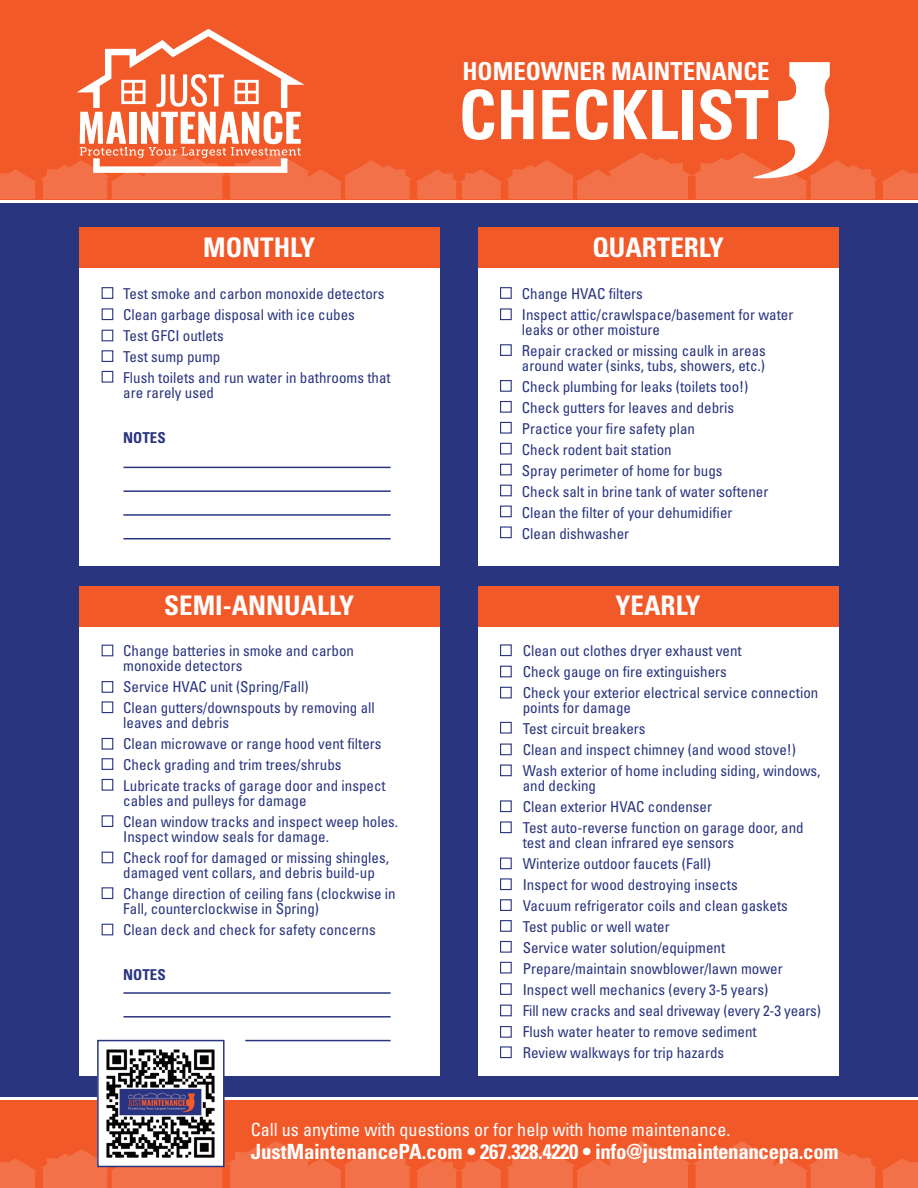
<style>
.page{position:relative;width:918px;height:1188px;background:#fff}
.page>*{position:absolute;margin:0;border:0;box-sizing:border-box;transform-origin:0 0}
.t1{font:700 condensed 68.1px "Univers LT Std";color:#fff}
.t2{font:700 condensed 27px "Univers LT Std";color:#fff}
.t3{font:700 condensed 24.75px "Univers LT Std";color:#fff}
.t4{font:700 condensed 20.85px "Univers LT Std";letter-spacing:-.015em;color:#fff}
.t5{font:condensed 18.15px "Univers LT Std";color:#fff}
.t6{font:condensed 15px/21px "Univers LT Std";color:#29357f}
.t7{font:700 condensed 15px "Univers LT Std";color:#29357f}
</style>
<div class="page">
<div style="left:0;top:203px;width:918px;height:894px;background:#29357f"></div>
<div style="left:0;top:0;width:918px;height:199px;background:#f15929"></div>
<div style="left:0;top:1101px;width:918px;height:87px;background:#f15929"></div>
<svg style="left:0;top:1141px;width:918px;height:47px"></svg>
<div style="left:79px;top:227px;width:360px;height:338px;background:#fff"></div>
<div style="left:478px;top:227px;width:360px;height:338px;background:#fff"></div>
<div style="left:79px;top:586px;width:360px;height:489px;background:#fff"></div>
<div style="left:478px;top:586px;width:360px;height:489px;background:#fff"></div>
<div style="left:79px;top:227px;width:360px;height:40px;background:#f15929"></div>
<div style="left:478px;top:227px;width:360px;height:40px;background:#f15929"></div>
<div style="left:79px;top:586px;width:360px;height:40px;background:#f15929"></div>
<div style="left:478px;top:586px;width:360px;height:40px;background:#f15929"></div>
<svg style="left:0;top:29px;width:918px;height:170px"></svg>
<div style="left:102px;top:287px;width:11px;height:12px;border:1px solid #29357f"></div>
<div style="left:500px;top:287px;width:12px;height:12px;border:1px solid #29357f"></div>
<div style="left:500px;top:308px;width:12px;height:12px;border:1px solid #29357f"></div>
<div style="left:500px;top:344px;width:12px;height:12px;border:1px solid #29357f"></div>
<div style="left:500px;top:380px;width:12px;height:12px;border:1px solid #29357f"></div>
<div style="left:500px;top:401px;width:12px;height:12px;border:1px solid #29357f"></div>
<div style="left:500px;top:422px;width:12px;height:12px;border:1px solid #29357f"></div>
<div style="left:500px;top:443px;width:12px;height:12px;border:1px solid #29357f"></div>
<div style="left:500px;top:464px;width:12px;height:11px;border:1px solid #29357f"></div>
<div style="left:500px;top:485px;width:12px;height:11px;border:1px solid #29357f"></div>
<div style="left:500px;top:506px;width:12px;height:11px;border:1px solid #29357f"></div>
<div style="left:500px;top:526px;width:12px;height:12px;border:1px solid #29357f"></div>
<div style="left:500px;top:644px;width:12px;height:12px;border:1px solid #29357f"></div>
<div style="left:500px;top:666px;width:12px;height:11px;border:1px solid #29357f"></div>
<div style="left:500px;top:687px;width:12px;height:11px;border:1px solid #29357f"></div>
<div style="left:500px;top:722px;width:12px;height:12px;border:1px solid #29357f"></div>
<div style="left:500px;top:744px;width:12px;height:11px;border:1px solid #29357f"></div>
<div style="left:500px;top:765px;width:12px;height:11px;border:1px solid #29357f"></div>
<div style="left:500px;top:800px;width:12px;height:12px;border:1px solid #29357f"></div>
<div style="left:500px;top:821px;width:12px;height:12px;border:1px solid #29357f"></div>
<div style="left:500px;top:858px;width:12px;height:11px;border:1px solid #29357f"></div>
<div style="left:500px;top:878px;width:12px;height:12px;border:1px solid #29357f"></div>
<div style="left:500px;top:899px;width:12px;height:12px;border:1px solid #29357f"></div>
<div style="left:500px;top:920px;width:12px;height:12px;border:1px solid #29357f"></div>
<div style="left:500px;top:941px;width:12px;height:12px;border:1px solid #29357f"></div>
<div style="left:500px;top:962px;width:12px;height:12px;border:1px solid #29357f"></div>
<div style="left:500px;top:983px;width:12px;height:12px;border:1px solid #29357f"></div>
<div style="left:500px;top:1005px;width:12px;height:11px;border:1px solid #29357f"></div>
<div style="left:500px;top:1026px;width:12px;height:12px;border:1px solid #29357f"></div>
<div style="left:500px;top:1046px;width:12px;height:12px;border:1px solid #29357f"></div>
<div style="left:102px;top:308px;width:11px;height:12px;border:1px solid #29357f"></div>
<div style="left:102px;top:330px;width:11px;height:11px;border:1px solid #29357f"></div>
<div style="left:102px;top:350px;width:11px;height:12px;border:1px solid #29357f"></div>
<div style="left:102px;top:371px;width:11px;height:12px;border:1px solid #29357f"></div>
<div style="left:102px;top:645px;width:11px;height:11px;border:1px solid #29357f"></div>
<div style="left:102px;top:681px;width:11px;height:12px;border:1px solid #29357f"></div>
<div style="left:102px;top:701px;width:11px;height:12px;border:1px solid #29357f"></div>
<div style="left:102px;top:738px;width:11px;height:12px;border:1px solid #29357f"></div>
<div style="left:102px;top:758px;width:11px;height:12px;border:1px solid #29357f"></div>
<div style="left:102px;top:779px;width:11px;height:12px;border:1px solid #29357f"></div>
<div style="left:102px;top:815px;width:11px;height:12px;border:1px solid #29357f"></div>
<div style="left:102px;top:852px;width:11px;height:11px;border:1px solid #29357f"></div>
<div style="left:102px;top:887px;width:11px;height:12px;border:1px solid #29357f"></div>
<div style="left:102px;top:924px;width:11px;height:11px;border:1px solid #29357f"></div>
<hr style="left:123px;top:467px;width:268px;height:1px;background:#29357f">
<hr style="left:123px;top:490px;width:268px;height:2px;background:#29357f">
<hr style="left:123px;top:514px;width:268px;height:2px;background:#29357f">
<hr style="left:123px;top:538px;width:268px;height:1px;background:#29357f">
<hr style="left:123px;top:992px;width:268px;height:2px;background:#29357f">
<hr style="left:123px;top:1016px;width:268px;height:2px;background:#29357f">
<hr style="left:245px;top:1040px;width:146px;height:1px;background:#29357f">
<img style="left:100px;top:1049px;width:122px;height:115px">
<div style="left:97px;top:1040px;width:128px;height:127px;border:2px solid #29357f"></div>
<h3 class="t3" style="left:462px;top:56px;width:309px">HOMEOWNER MAINTENANCE</h3>
<h1 class="t1" style="left:459px;top:73px;width:312px">CHECKLIST</h1>
<h2 class="t2" style="left:203px;top:231px;width:113px">MONTHLY</h2>
<h2 class="t2" style="left:592px;top:231px;width:133px">QUARTERLY</h2>
<p class="t6" style="left:123px;top:282px;width:269px">Test smoke and carbon monoxide detectors<br>Clean garbage disposal with ice cubes<br>Test GFCI outlets<br>Test sump pump<br>Flush toilets and run water in bathrooms that</p>
<p class="t6" style="left:123px;top:381px;width:92px">are rarely used</p>
<p class="t7" style="left:123px;top:428px;width:44px">NOTES</p>
<p class="t6" style="left:522px;top:282px;width:273px">Change HVAC filters<br>Inspect attic/crawlspace/basement for water</p>
<p class="t6" style="left:522px;top:318px;width:246px">leaks or other moisture<br>Repair cracked or missing caulk in areas</p>
<p class="t6" style="left:522px;top:354px;width:248px">around water (sinks, tubs, showers, etc.)<br>Check plumbing for leaks (toilets too!)<br>Check gutters for leaves and debris Practice your fire safety plan<br>Check rodent bait station<br>Spray perimeter of home for bugs<br>Check salt in brine tank of water softener Clean the filter of your dehumidifier Clean dishwasher</p>
<h2 class="t2" style="left:164px;top:589px;width:191px">SEMI-ANNUALLY</h2>
<h2 class="t2" style="left:616px;top:589px;width:87px">YEARLY</h2>
<p class="t6" style="left:123px;top:643px;width:232px;line-height:15px">Change batteries in smoke and carbon monoxide detectors</p>
<p class="t6" style="left:123px;top:676px;width:253px">Service HVAC unit (Spring/Fall)<br>Clean gutters/downspouts by removing all</p>
<p class="t6" style="left:123px;top:712px;width:264px">leaves and debris<br>Clean microwave or range hood vent filters Check grading and trim trees/shrubs Lubricate tracks of garage door and inspect</p>
<p class="t6" style="left:123px;top:790px;width:276px">cables and pulleys for damage<br>Clean window tracks and inspect weep holes.</p>
<p class="t6" style="left:123px;top:826px;width:267px">Inspect window seals for damage.<br>Check roof for damaged or missing shingles,</p>
<p class="t6" style="left:123px;top:862px;width:274px">damaged vent collars, and debris build-up<br>Change direction of ceiling fans (clockwise in</p>
<p class="t6" style="left:123px;top:898px;width:254px">Fall, counterclockwise in Spring)<br>Clean deck and check for safety concerns</p>
<p class="t7" style="left:123px;top:965px;width:44px">NOTES</p>
<p class="t6" style="left:523px;top:640px;width:297px">Clean out clothes dryer exhaust vent<br>Check gauge on fire extinguishers<br>Check your exterior electrical service connection</p>
<p class="t6" style="left:523px;top:697px;width:299px">points for damage<br>Test circuit breakers<br>Clean and inspect chimney (and wood stove!)<br>Wash exterior of home including siding, windows,</p>
<p class="t6" style="left:523px;top:775px;width:283px">and decking<br>Clean exterior HVAC condenser<br>Test auto-reverse function on garage door, and</p>
<p class="t6" style="left:523px;top:832px;width:300px">test and clean infrared eye sensors<br>Winterize outdoor faucets (Fall)<br>Inspect for wood destroying insects<br>Vacuum refrigerator coils and clean gaskets<br>Test public or well water<br>Service water solution/equipment Prepare/maintain snowblower/lawn mower Inspect well mechanics (every 3-5 years)<br>Fill new cracks and seal driveway (every 2-3 years)<br>Flush water heater to remove sediment<br>Review walkways for trip hazards</p>
<p class="t5" style="left:251px;top:1118px;width:481px">Call us anytime with questions or for help with home maintenance.</p>
<h3 class="t4" style="left:251px;top:1139px;width:589px">JustMaintenancePA.com • 267.328.4220 • info@justmaintenancepa.com</h3>
</div>
